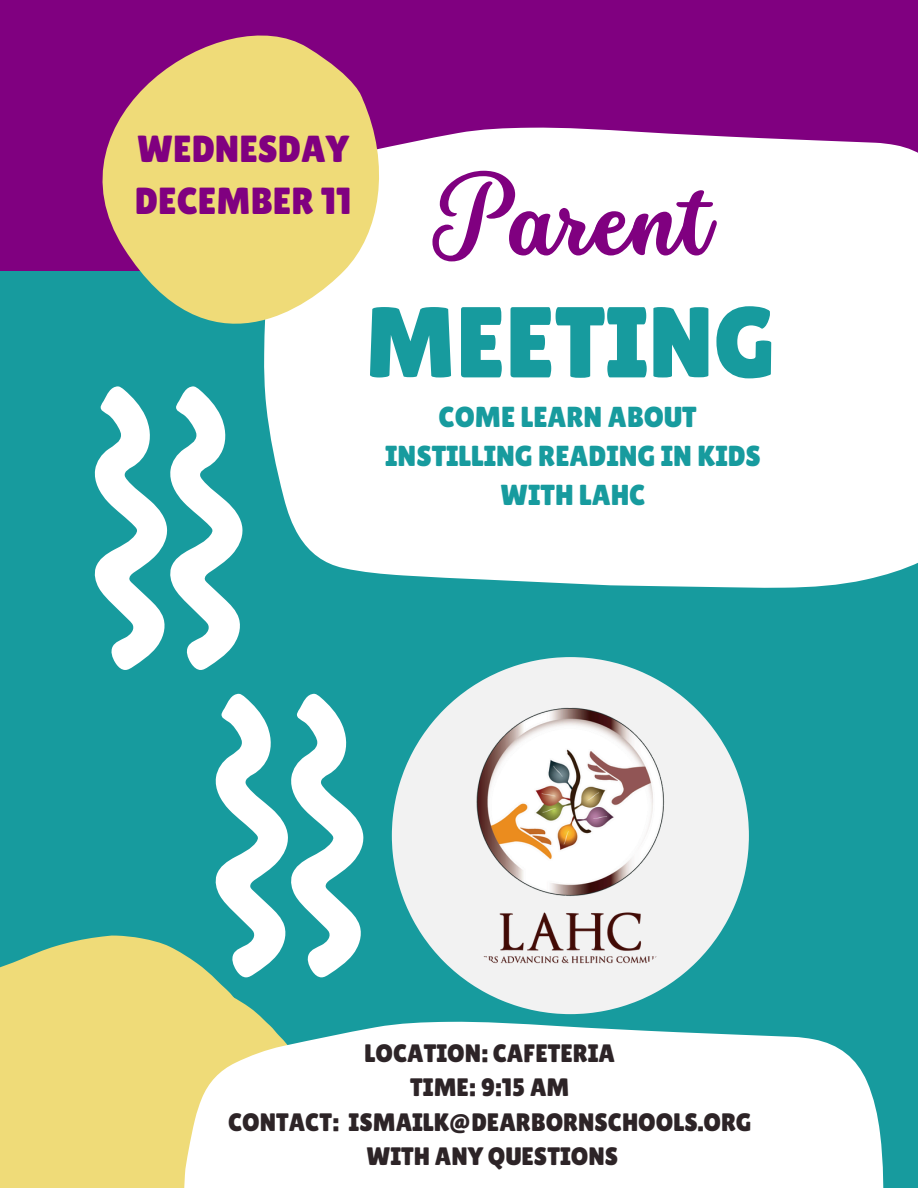
<style>
.page{position:relative;width:918px;height:1188px;background:#179b9e}
.page>*{position:absolute;margin:0;border:0;box-sizing:border-box;transform-origin:0 0}
.t1{font:100.35px "Lilita One";color:#179b9e}
.t2{font:94.2px "Stars Love";color:#800080}
.t3{font:37.65px/51.8px "Lilita One";color:#800080}
.t4{font:28.95px/39.3px "Lilita One";color:#179b9e;text-align:center}
.t5{font:25.2px "Lilita One";color:#2d2427}
</style>
<div class="page">
<div style="left:0;top:0;width:918px;height:271px;background:#800080"></div>
<div style="left:264px;top:127px;width:654px;height:461px;background:#fff"></div>
<svg style="left:102px;top:35px;width:290px;height:344px;fill:#efdb78"></svg>
<svg style="left:0;top:935px;width:324px;height:253px;background:#d1d27d"></svg>
<svg style="left:392px;top:657px;width:357px;height:357px"></svg>
<img style="left:422px;top:687px;width:297px;height:297px">
<svg style="left:94px;top:386px;width:149px;height:284px"></svg>
<svg style="left:75px;top:989px;width:380px;height:182px;fill:#efdb78"></svg>
<svg style="left:182px;top:1021px;width:702px;height:167px;background:#edf6f1"></svg>
<svg style="left:214px;top:694px;width:150px;height:283px"></svg>
<h2 class="t3" style="left:135px;top:123px;width:218px">WEDNESDAY<br>DECEMBER 11</h2>
<h3 class="t2" style="left:432px;top:168px;width:277px">Parent</h3>
<p class="t1" style="left:365px;top:285px;width:412px">MEETING</p>
<h1 class="t4" style="left:385px;top:397px;width:377px">COME LEARN ABOUT<br>INSTILLING READING IN KIDS<br>WITH LAHC</h1>
<h4 class="t5" style="left:365px;top:1039px;width:252px">LOCATION: CAFETERIA</h4>
<p class="t5" style="left:410px;top:1073px;width:161px">TIME: 9:15 AM</p>
<p class="t5" style="left:228px;top:1107px;width:525px">CONTACT: ISMAILK@DEARBORNSCHOOLS.ORG</p>
<p class="t5" style="left:366px;top:1142px;width:253px">WITH ANY QUESTIONS</p>
</div>
